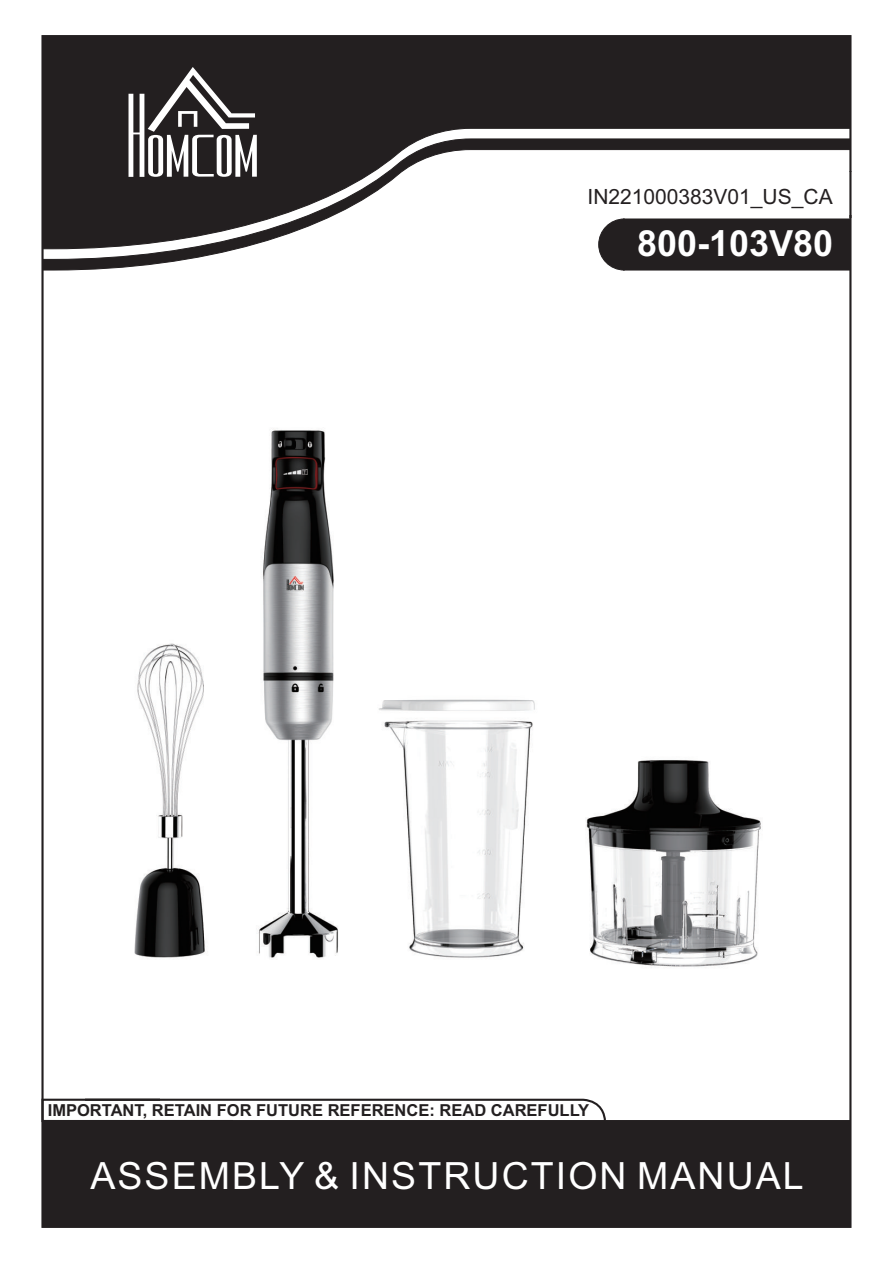
<style>
.page{position:relative;width:893px;height:1263px;background:#fff}
.page>*{position:absolute;margin:0;border:0;box-sizing:border-box;transform-origin:0 0}
.t1{font:37.5px "Arial";letter-spacing:.055em;color:#fff}
.t2{font:700 36px "Arial";color:#fff}
.t3{font:21px "Arial";color:#242021}
.t4{font:700 16.5px "Arial";color:#231f20}
</style>
<div class="page">
<div style="left:42px;top:1120px;width:809px;height:108px;background:#231f20"></div>
<svg style="left:41px;top:1097px;width:566px;height:26px"></svg>
<div style="left:42px;top:35px;width:809px;height:103px;background:#231f20"></div>
<svg style="left:42px;top:138px;width:809px;height:133px"></svg>
<svg style="left:129px;top:67px;width:128px;height:110px"></svg>
<img style="left:134px;top:430px;width:627px;height:538px">
<p class="t3" style="left:587px;top:189px;width:247px">IN221000383V01_US_CA</p>
<h2 class="t2" style="left:637px;top:230px;width:198px">800-103V80</h2>
<p class="t4" style="left:48px;top:1104px;width:543px">IMPORTANT, RETAIN FOR FUTURE REFERENCE: READ CAREFULLY</p>
<h1 class="t1" style="left:90px;top:1162px;width:715px">ASSEMBLY &amp; INSTRUCTION MANUAL</h1>
</div>
